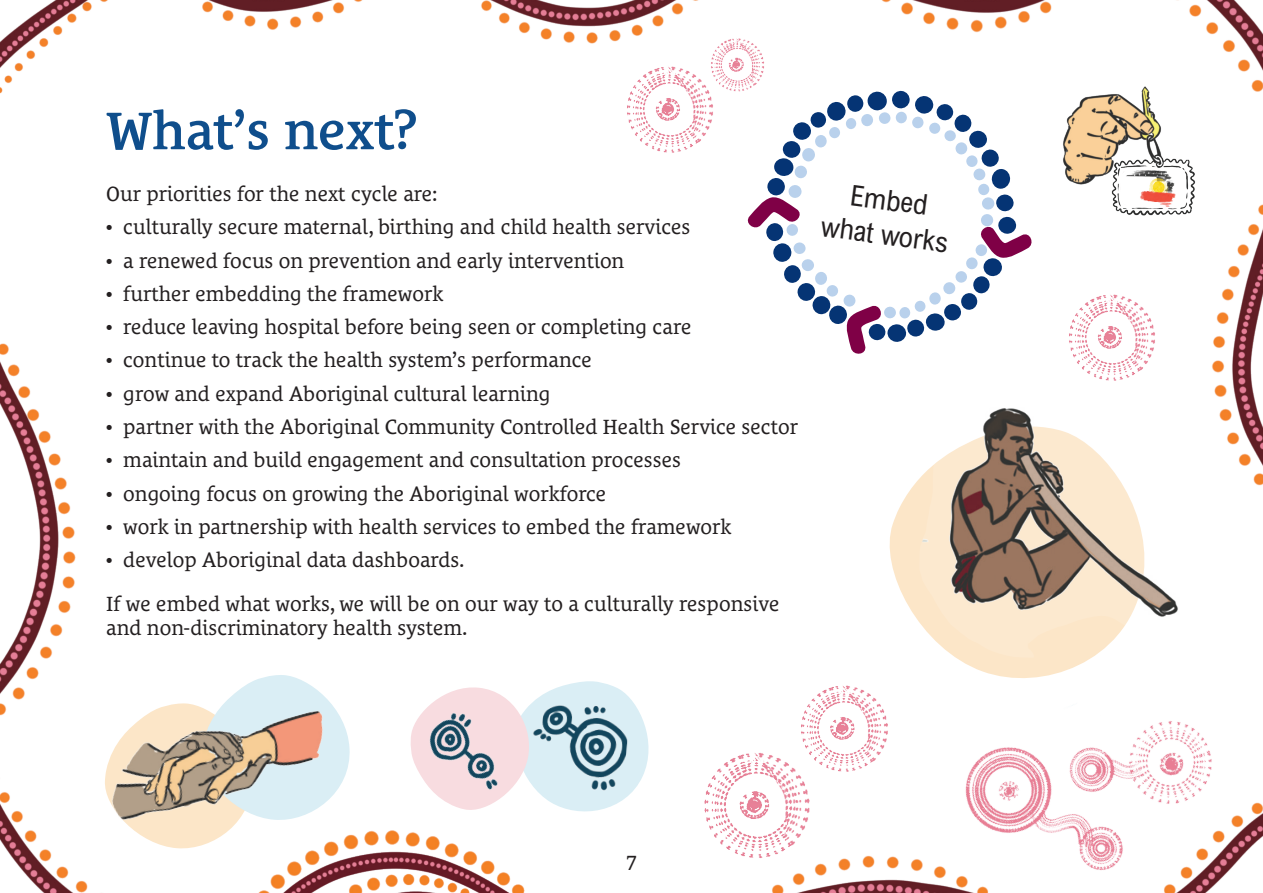
<style>
.page{position:relative;width:1263px;height:893px;background:#fff}
.page>*{position:absolute;margin:0;border:0;box-sizing:border-box;transform-origin:0 0}
.H1_Heading{font:600 54px "Le Monde Courrier Std";color:#0f4e8c}
.t1{font:condensed 28.65px/34.3px "Arial MT Std";color:#231f20;text-align:center}
.Body_copy{font:21px/24.8px "Le Monde Courrier Std";color:#231f20}
</style>
<div class="page">
<img style="left:0;top:0;width:698px;height:716px">
<img style="left:772px;top:0;width:491px;height:893px">
<img style="left:782px;top:0;width:345px;height:89px">
<img style="left:0;top:827px;width:525px;height:66px">
<img style="left:704px;top:740px;width:125px;height:121px">
<img style="left:799px;top:675px;width:104px;height:99px">
<img style="left:625px;top:57px;width:88px;height:99px">
<img style="left:710px;top:32px;width:63px;height:61px">
<img style="left:1067px;top:284px;width:104px;height:100px">
<svg style="left:877px;top:424px;width:54px;height:269px"></svg>
<img style="left:919px;top:384px;width:263px;height:274px">
<svg style="left:103px;top:674px;width:249px;height:177px"></svg>
<img style="left:90px;top:688px;width:258px;height:153px">
<img style="left:931px;top:628px;width:310px;height:265px">
<svg style="left:409px;top:681px;width:249px;height:131px"></svg>
<img style="left:408px;top:687px;width:112px;height:121px">
<img style="left:0;top:380px;width:42px;height:86px">
<svg style="left:1060px;top:238px;width:6px;height:36px"></svg>
<svg style="left:743px;top:67px;width:293px;height:290px"></svg>
<img style="left:1056px;top:80px;width:143px;height:140px">
<img style="left:1120px;top:168px;width:64px;height:39px">
<p class="H1_Heading" style="left:106px;top:99px;width:313px">What’s next?</p>
<p class="Body_copy" style="left:106px;top:182px;width:333px">Our priorities for the next cycle are:</p>
<p class="Body_copy" style="left:106px;top:215px;width:586px">• culturally secure maternal, birthing and child health services</p>
<p class="Body_copy" style="left:106px;top:248px;width:520px">• a renewed focus on prevention and early intervention</p>
<p class="Body_copy" style="left:106px;top:281px;width:339px">• further embedding the framework</p>
<p class="Body_copy" style="left:106px;top:315px;width:587px">• reduce leaving hospital before being seen or completing care</p>
<p class="Body_copy" style="left:106px;top:348px;width:487px">• continue to track the health system’s performance</p>
<p class="Body_copy" style="left:106px;top:381px;width:446px">• grow and expand Aboriginal cultural learning</p>
<p class="Body_copy" style="left:106px;top:414px;width:693px">• partner with the Aboriginal Community Controlled Health Service sector</p>
<p class="Body_copy" style="left:106px;top:448px;width:576px">• maintain and build engagement and consultation processes</p>
<p class="Body_copy" style="left:106px;top:481px;width:501px">• ongoing focus on growing the Aboriginal workforce</p>
<p class="Body_copy" style="left:106px;top:514px;width:627px">• work in partnership with health services to embed the framework</p>
<p class="Body_copy" style="left:106px;top:547px;width:360px">• develop Aboriginal data dashboards.</p>
<p class="Body_copy" style="left:106px;top:591px;width:675px">If we embed what works, we will be on our way to a culturally responsive and non-discriminatory health system.</p>
<p class="t1" style="left:828px;top:174px;width:129px;rotate:8deg">Embed what works</p>
<p class="Body_copy" style="left:626px;top:850px;width:12px">7</p>
</div>
